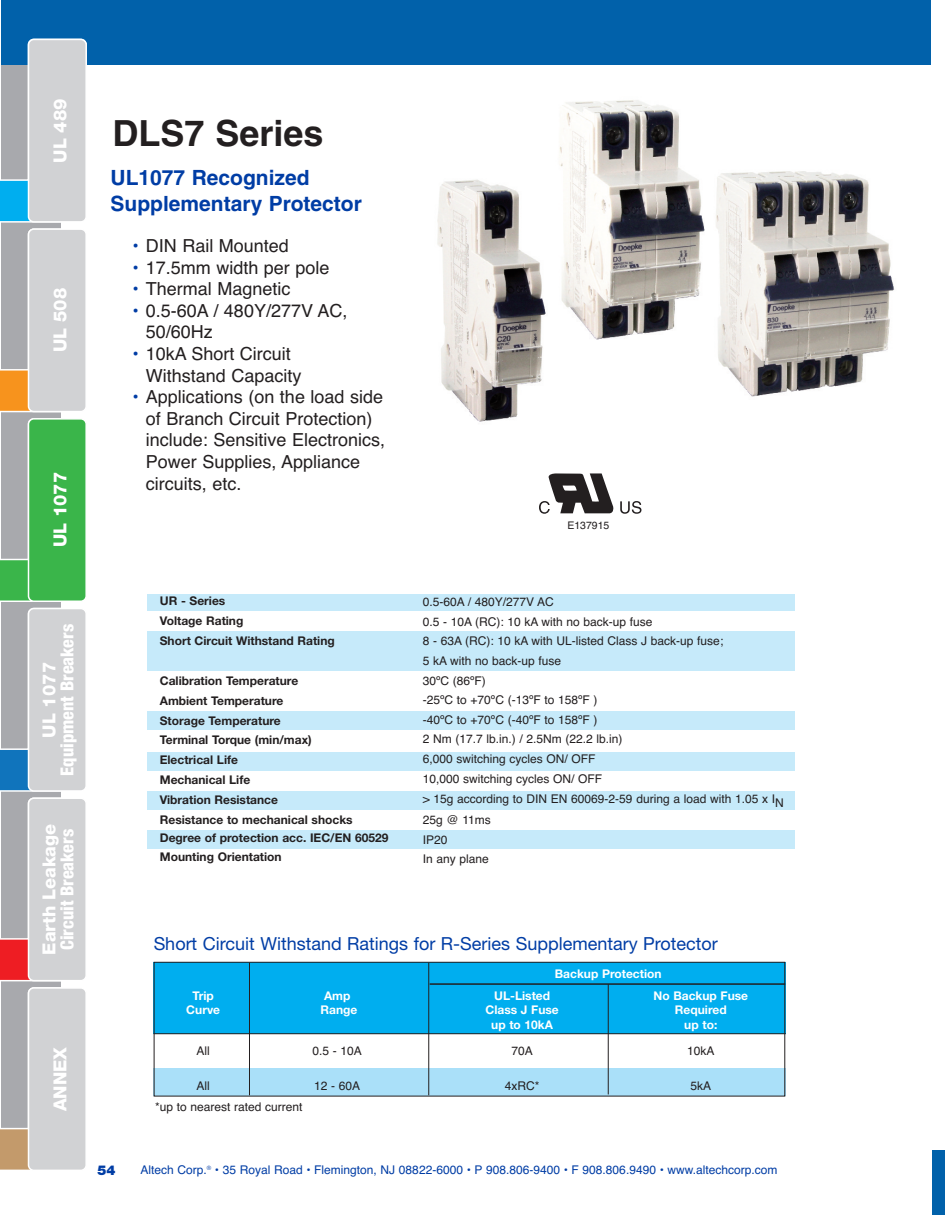
<style>
.page{position:relative;width:945px;height:1215px;background:#fff}
.page>*{position:absolute;margin:0;border:0;box-sizing:border-box;transform-origin:0 0}
.t1{font:700 36px "Helvetica";color:#231f20}
.t2{font:700 21px/26px "Helvetica";color:#003da5}
.t3{font:18px/21.6px "Helvetica";color:#231f20}
.t4{font:18px "Helvetica Neue";color:#003da5}
.t5{font:800 18px "Helvetica Neue";color:#fff}
.t6{font:800 condensed 18px "Helvetica Neue";color:#fff}
.t7{font:900 13.5px "Helvetica Neue";color:#003da5}
.t8{font:12px/19.8px "Helvetica";color:#231f20}
.t9{font:700 12px/19.6px "Helvetica Neue";color:#231f20}
.t10{font:12px "Helvetica";color:#003da5}
.t11{font:700 12px "Helvetica Neue";color:#fff}
.t12{font:10.5px "Helvetica";color:#231f20}
.s1{color:#003da5}
</style>
<div class="page">
<div style="left:1px;top:0;width:929px;height:65px;background:#0161aa"></div>
<div style="left:933px;top:1150px;width:12px;height:65px;background:#0161aa"></div>
<svg style="left:0;top:38px;width:87px;height:1132px;background:#aebfb3"></svg>
<div style="left:28px;top:988px;width:58px;height:182px;background:#d1d2d4;border-radius:5px"></div>
<div style="left:28px;top:987px;width:59px;height:184px;border:2px solid #fff;border-radius:5px"></div>
<div style="left:147px;top:594px;width:647px;height:17px;background:#c6eafa"></div>
<div style="left:147px;top:631px;width:647px;height:40px;background:#c6eafa"></div>
<div style="left:147px;top:752px;width:647px;height:19px;background:#c6eafa"></div>
<div style="left:147px;top:711px;width:647px;height:19px;background:#c6eafa"></div>
<div style="left:147px;top:791px;width:647px;height:19px;background:#c6eafa"></div>
<div style="left:147px;top:830px;width:647px;height:19px;background:#c6eafa"></div>
<div style="left:154px;top:962px;width:632px;height:72px;background:#00aeef"></div>
<div style="left:154px;top:1068px;width:632px;height:28px;background:#aae0f9"></div>
<div style="left:154px;top:962px;width:631px;height:134px;border:1px solid #231f20"></div>
<hr style="left:154px;top:1033px;width:632px;height:1px;background:#231f20">
<hr style="left:249px;top:963px;width:1px;height:132px;background:#231f20">
<hr style="left:428px;top:963px;width:1px;height:132px;background:#231f20">
<hr style="left:608px;top:984px;width:1px;height:110px;background:#231f20">
<svg style="left:539px;top:473px;width:75px;height:41px"></svg>
<svg style="left:620px;top:501px;width:21px;height:13px"></svg>
<hr style="left:430px;top:983px;width:355px;height:2px;background:#231f20">
<img style="left:437px;top:179px;width:109px;height:243px">
<img style="left:559px;top:100px;width:146px;height:240px">
<img style="left:716px;top:171px;width:179px;height:226px">
<h3 class="t5" style="left:53px;top:163px;width:66px;rotate:-90deg">UL 489</h3>
<h3 class="t5" style="left:53px;top:352px;width:66px;rotate:-90deg">UL 508</h3>
<h3 class="t5" style="left:53px;top:547px;width:77px;rotate:-90deg">UL 1077</h3>
<h3 class="t6" style="left:61px;top:776px;width:153px;rotate:-90deg">Equipment Breakers</h3>
<h3 class="t5" style="left:43px;top:738px;width:77px;rotate:-90deg">UL 1077</h3>
<h3 class="t5" style="left:43px;top:955px;width:132px;rotate:-90deg">Earth Leakage</h3>
<h3 class="t6" style="left:61px;top:950px;width:123px;rotate:-90deg">Circuit Breakers</h3>
<h3 class="t5" style="left:53px;top:1111px;width:66px;rotate:-90deg">ANNEX</h3>
<h1 class="t1" style="left:113px;top:120px;width:213px">DLS7 Series</h1>
<h2 class="t2" style="left:111px;top:167px;width:253px">UL1077 Recognized<br>Supplementary Protector</h2>
<h3 class="t3" style="left:133px;top:235px;width:158px"><span class="s1">•</span> DIN Rail Mounted</h3>
<h3 class="t3" style="left:133px;top:256px;width:198px"><span class="s1">•</span> 17.5mm width per pole</h3>
<h3 class="t3" style="left:133px;top:278px;width:159px"><span class="s1">•</span> Thermal Magnetic</h3>
<h3 class="t3" style="left:146px;top:300px;width:203px;text-indent:-13px"><span class="s1">•</span> 0.5-60A / 480Y/277V AC,<br>50/60Hz</h3>
<h3 class="t3" style="left:146px;top:343px;width:157px;text-indent:-13px"><span class="s1">•</span> 10kA Short Circuit<br>Withstand Capacity</h3>
<h3 class="t3" style="left:146px;top:386px;width:241px;text-indent:-13px"><span class="s1">•</span> Applications (on the load side of Branch Circuit Protection) include: Sensitive Electronics,<br>Power Supplies, Appliance circuits, etc.</h3>
<p class="t9" style="left:160px;top:592px;width:176px">UR - Series<br>Voltage Rating<br>Short Circuit Withstand Rating</p>
<p class="t9" style="left:160px;top:672px;width:230px">Calibration Temperature<br>Ambient Temperature<br>Storage Temperature<br>Terminal Torque (min/max)<br>Electrical Life<br>Mechanical Life<br>Vibration Resistance<br>Resistance to mechanical shocks<br>Degree of protection acc. IEC/EN 60529<br>Mounting Orientation</p>
<p class="t12" style="left:567px;top:519px;width:44px">E137915</p>
<p class="t8" style="left:423px;top:592px;width:362px">0.5-60A / 480Y/277V AC<br>0.5 - 10A (RC): 10 kA with no back-up fuse<br>8 - 63A (RC): 10 kA with UL-listed Class J back-up fuse;<br>5 kA with no back-up fuse<br>30ºC (86ºF)<br>-25ºC to +70ºC (-13ºF to 158ºF )<br>-40ºC to +70ºC (-40ºF to 158ºF )<br>2 Nm (17.7 lb.in.) / 2.5Nm (22.2 lb.in)<br>6,000 switching cycles ON/ OFF<br>10,000 switching cycles ON/ OFF<br>&gt; 15g according to DIN EN 60069-2-59 during a load with 1.05 x IN<br>25g @ 11ms<br>IP20<br>In any plane</p>
<p class="t7" style="left:98px;top:1165px;width:20px">54</p>
<h3 class="t4" style="left:154px;top:937px;width:566px">Short Circuit Withstand Ratings for R-Series Supplementary Protector</h3>
<p class="t11" style="left:555px;top:969px;width:108px">Backup Protection</p>
<p class="t11" style="left:193px;top:991px;width:23px">Trip</p>
<p class="t11" style="left:324px;top:991px;width:28px">Amp</p>
<p class="t11" style="left:494px;top:991px;width:57px">UL-Listed</p>
<p class="t11" style="left:653px;top:991px;width:96px">No Backup Fuse</p>
<p class="t11" style="left:186px;top:1006px;width:35px">Curve</p>
<p class="t11" style="left:321px;top:1006px;width:38px">Range</p>
<p class="t11" style="left:486px;top:1006px;width:75px">Class J Fuse</p>
<p class="t11" style="left:675px;top:1006px;width:53px">Required</p>
<p class="t11" style="left:491px;top:1020px;width:63px">up to 10kA</p>
<p class="t11" style="left:684px;top:1020px;width:35px">up to:</p>
<p class="t8" style="left:197px;top:1041px;width:15px">All</p>
<p class="t8" style="left:313px;top:1041px;width:51px">0.5 - 10A</p>
<p class="t8" style="left:512px;top:1041px;width:23px">70A</p>
<p class="t8" style="left:687px;top:1041px;width:29px">10kA</p>
<p class="t8" style="left:197px;top:1076px;width:15px">All</p>
<p class="t8" style="left:314px;top:1076px;width:48px">12 - 60A</p>
<p class="t8" style="left:505px;top:1076px;width:36px">4xRC*</p>
<p class="t8" style="left:691px;top:1076px;width:22px">5kA</p>
<p class="t8" style="left:155px;top:1097px;width:149px">*up to nearest rated current</p>
<p class="t10" style="left:140px;top:1163px;width:639px">Altech Corp.<sup>®</sup> • 35 Royal Road • Flemington, NJ 08822-6000 • P 908.806-9400 • F 908.806.9490 • www.altechcorp.com</p>
</div>
